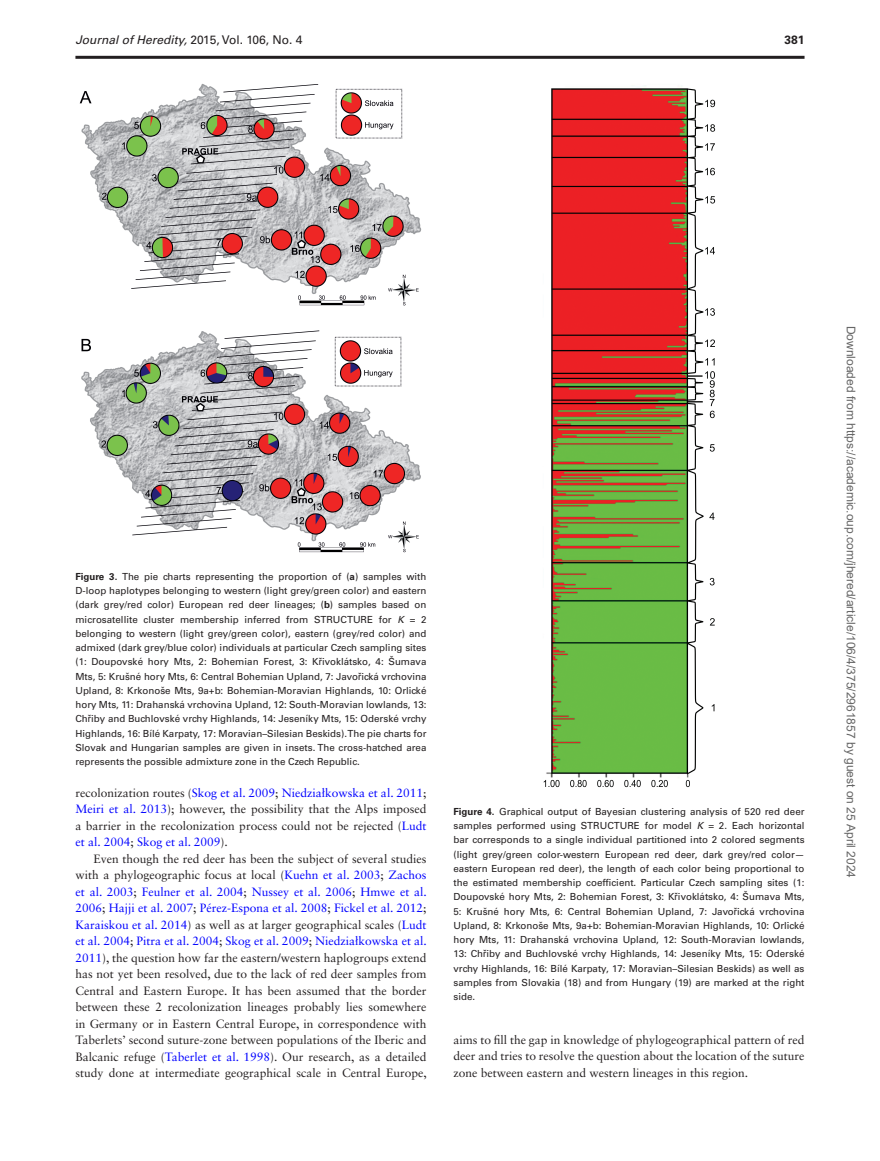
<style>
.page{position:relative;width:880px;height:1161px;background:#fff}
.page>*{position:absolute;margin:0;border:0;box-sizing:border-box;transform-origin:0 0}
.t1{font:12px/16.5px "Sabon LT Std";color:#231f20;text-align:justify}
.t2{font:12px "Arial";color:#666}
.t3{font:italic 12px "Univers LT Std";color:#231f20}
.t4{font:700 12px "Univers LT Std";color:#231f20}
.t5{font:9.75px/14.2px "Univers LT Std";color:#231f20;text-align:justify}
.s1{font-style:normal}
.s2{font-weight:700}
.s3{font-style:italic}
.s4{font-family:"Arial Unicode MS"}
.s5{color:#00f}
</style>
<div class="page">
<hr style="left:75px;top:56px;width:729px;height:3px;background:#231f20">
<img style="left:80px;top:83px;width:342px;height:470px">
<img style="left:543px;top:85px;width:172px;height:702px">
<p class="t3" style="left:75px;top:32px;width:228px">Journal of Heredity, <span class="s1">2015, Vol. 106, No. 4</span></p>
<p class="t4" style="left:784px;top:33px;width:22px">381</p>
<p class="t5" style="left:75px;top:569px;width:353px"><span class="s2">Figure 3.</span> The pie charts representing the proportion of (<span class="s2">a</span>) samples with D-loop haplotypes belonging to western (light grey/green color) and eastern (dark grey/red color) European red deer lineages; (<span class="s2">b</span>) samples based on microsatellite cluster membership inferred from STRUCTURE for <span class="s3">K</span> = 2 belonging to western (light grey/green color), eastern (grey/red color) and admixed (dark grey/blue color) individuals at particular Czech sampling sites (1: Doupovské hory Mts, 2: Bohemian Forest, 3: K<span class="s4">ř</span>ivoklátsko, 4: Šumava Mts, 5: Krušné hory Mts, 6: Central Bohemian Upland, 7: Javo<span class="s4">ř</span>ická vrchovina Upland, 8: Krkonoše Mts, 9a+b: Bohemian-Moravian Highlands, 10: Orlické hory Mts, 11: Drahanská vrchovina Upland, 12: South-Moravian lowlands, 13:<br>Ch<span class="s4">ř</span>iby and Buchlovské vrchy Highlands, 14: Jeseníky Mts, 15: Oderské vrchy Highlands, 16: Bílé Karpaty, 17: Moravian–Silesian Beskids). The pie charts for Slovak and Hungarian samples are given in insets. The cross-hatched area represents the possible admixture zone in the Czech Republic.</p>
<p class="t1" style="left:75px;top:784px;width:353px">recolonization routes (<span class="s5">Skog et al. 2009</span>; <span class="s5">Niedziałkowska et al. 2011</span>; <span class="s5">Meiri et al. 2013</span>); however, the possibility that the Alps imposed a barrier in the recolonization process could not be rejected (<span class="s5">Ludt et al. 2004</span>; <span class="s5">Skog et al. 2009</span>).</p>
<p class="t1" style="left:75px;top:850px;width:353px;text-indent:18px">Even though the red deer has been the subject of several studies with a phylogeographic focus at local (<span class="s5">Kuehn et al. 2003</span>; <span class="s5">Zachos et al. 2003</span>; <span class="s5">Feulner et al. 2004</span>; <span class="s5">Nussey et al. 2006</span>; <span class="s5">Hmwe et al.<br>2006</span>; <span class="s5">Hajji et al. 2007</span>; <span class="s5">Pérez-Espona et al. 2008</span>; <span class="s5">Fickel et al. 2012</span>; <span class="s5">Karaiskou et al. 2014</span>) as well as at larger geographical scales (<span class="s5">Ludt et al. 2004</span>; <span class="s5">Pitra et al. 2004</span>; <span class="s5">Skog et al. 2009</span>; <span class="s5">Niedziałkowska et al.<br>2011</span>), the question how far the eastern/western haplogroups extend has not yet been resolved, due to the lack of red deer samples from Central and Eastern Europe. It has been assumed that the border between these 2 recolonization lineages probably lies somewhere in Germany or in Eastern Central Europe, in correspondence with Taberlets’ second suture-zone between populations of the Iberic and Balcanic refuge (<span class="s5">Taberlet et al. 1998</span>). Our research, as a detailed study done at intermediate geographical scale in Central Europe,</p>
<p class="t5" style="left:453px;top:804px;width:353px"><span class="s2">Figure 4.</span> Graphical output of Bayesian clustering analysis of 520 red deer samples performed using STRUCTURE for model <span class="s3">K</span> = 2. Each horizontal bar corresponds to a single individual partitioned into 2 colored segments (light grey/green color-western European red deer, dark grey/red color— eastern European red deer), the length of each color being proportional to the estimated membership coefficient. Particular Czech sampling sites (1:<br>Doupovské hory Mts, 2: Bohemian Forest, 3: K<span class="s4">ř</span>ivoklátsko, 4: Šumava Mts, 5: Krušné hory Mts, 6: Central Bohemian Upland, 7: Javo<span class="s4">ř</span>ická vrchovina Upland, 8: Krkonoše Mts, 9a+b: Bohemian-Moravian Highlands, 10: Orlické hory Mts, 11: Drahanská vrchovina Upland, 12: South-Moravian lowlands, 13: Ch<span class="s4">ř</span>iby and Buchlovské vrchy Highlands, 14: Jeseníky Mts, 15: Oderské vrchy Highlands, 16: Bílé Karpaty, 17: Moravian–Silesian Beskids) as well as samples from Slovakia (18) and from Hungary (19) are marked at the right side.</p>
<p class="t1" style="left:453px;top:1031px;width:352px">aims to fill the gap in knowledge of phylogeographical pattern of red deer and tries to resolve the question about the location of the suture zone between eastern and western lineages in this region.</p>
<p class="t2" style="left:855px;top:326px;width:553px;rotate:90deg">Downloaded from https://academic.oup.com/jhered/article/106/4/375/2961857 by guest on 25 April 2024</p>
</div>
